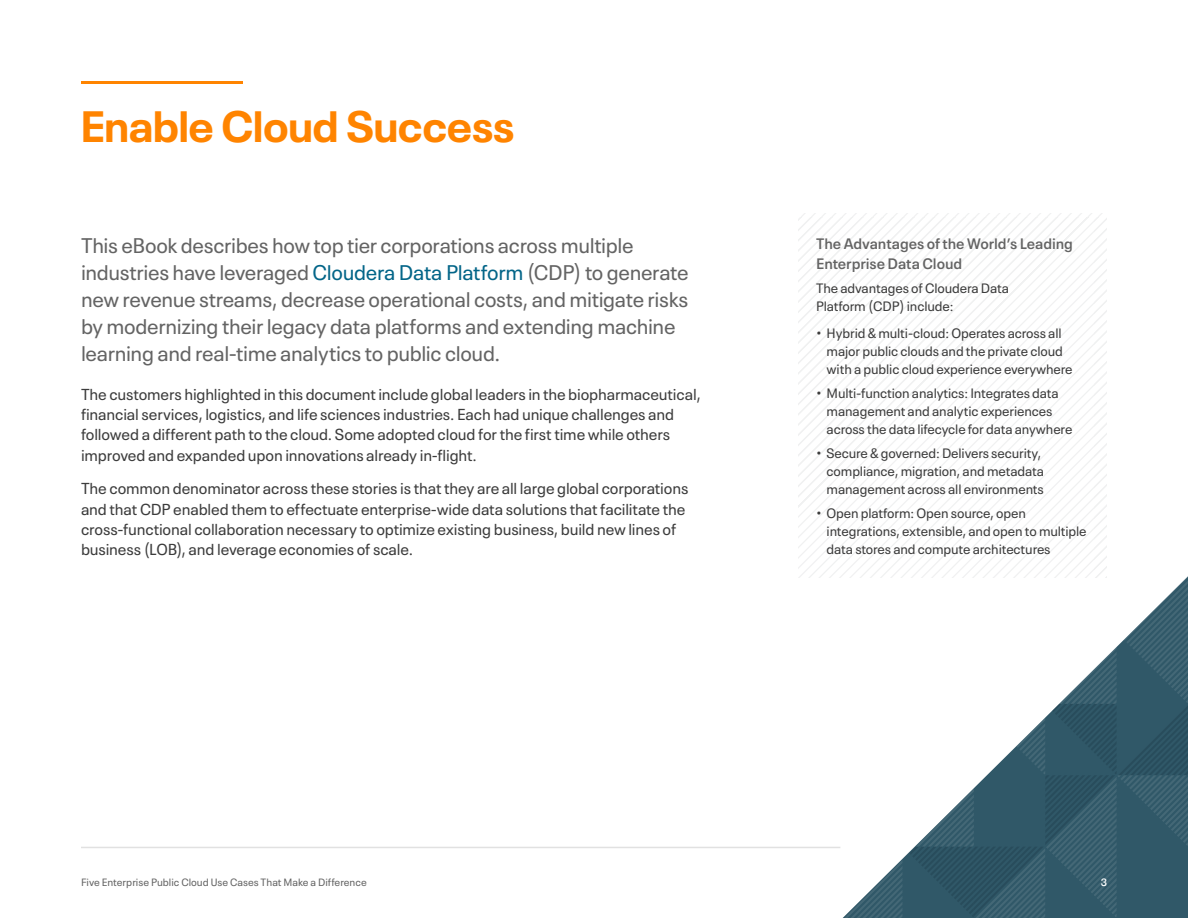
<style>
.page{position:relative;width:1188px;height:918px;background:#fff}
.page>*{position:absolute;margin:0;border:0;box-sizing:border-box;transform-origin:0 0}
.t1{font:700 43.5px "Neue Plak";color:#ff8400}
.t2{font:21px/27px "Neue Plak Text";letter-spacing:-.015em;color:#646464}
.t3{font:15.75px/20.2px "Neue Plak Text";letter-spacing:-.01em;color:#3c3c3c}
.t4{font:600 15px/19.5px "Neue Plak Text";letter-spacing:-.005em;color:#646464}
.t5{font:13.5px/18px "Neue Plak Text";letter-spacing:-.01em;color:#3c3c3c}
.t6{font:10.5px "Neue Plak Text";color:#646464}
.t7{font:600 10.5px "Neue Plak Text";color:#fff}
.s1{color:#036588}
</style>
<div class="page">
<svg style="left:843px;top:576px;width:345px;height:342px"></svg>
<div style="left:798px;top:214px;width:309px;height:364px;background:linear-gradient(to right,#fcfcfc,#fcfcfc)"></div>
<hr style="left:81px;top:847px;width:759px;height:1px;background:#e1e1e1">
<hr style="left:81px;top:81px;width:162px;height:3px;background:#ff8400">
<h1 class="t1" style="left:81px;top:92px;width:435px">Enable Cloud Success</h1>
<p class="t2" style="left:81px;top:230px;width:609px">This eBook describes how top tier corporations across multiple industries have leveraged <span class="s1">Cloudera Data Platform</span> (CDP) to generate new revenue streams, decrease operational costs, and mitigate risks by modernizing their legacy data platforms and extending machine learning and real-time analytics to public cloud.</p>
<p class="t3" style="left:81px;top:382px;width:621px">The customers highlighted in this document include global leaders in the biopharmaceutical, financial services, logistics, and life sciences industries. Each had unique challenges and followed a different path to the cloud. Some adopted cloud for the first time while others improved and expanded upon innovations already in-flight.</p>
<p class="t3" style="left:81px;top:477px;width:609px">The common denominator across these stories is that they are all large global corporations and that CDP enabled them to effectuate enterprise-wide data solutions that facilitate the cross-functional collaboration necessary to optimize existing business, build new lines of business (LOB), and leverage economies of scale.</p>
<p class="t4" style="left:816px;top:233px;width:258px">The Advantages of the World’s Leading<br>Enterprise Data Cloud</p>
<p class="t5" style="left:816px;top:278px;width:194px">The advantages of Cloudera Data<br>Platform (CDP) include:</p>
<p class="t5" style="left:827px;top:323px;width:247px;text-indent:-11px">• Hybrid &amp; multi-cloud: Operates across all major public clouds and the private cloud with a public cloud experience everywhere</p>
<p class="t5" style="left:827px;top:383px;width:247px;text-indent:-11px">• Multi-function analytics: Integrates data management and analytic experiences across the data lifecycle for data anywhere</p>
<p class="t5" style="left:827px;top:443px;width:219px;text-indent:-11px">• Secure &amp; governed: Delivers security, compliance, migration, and metadata management across all environments</p>
<p class="t5" style="left:827px;top:503px;width:262px;text-indent:-11px">• Open platform: Open source, open integrations, extensible, and open to multiple data stores and compute architectures</p>
<p class="t6" style="left:81px;top:874px;width:287px">Five Enterprise Public Cloud Use Cases That Make a Difference</p>
<p class="t7" style="left:1101px;top:874px;width:8px">3</p>
</div>
